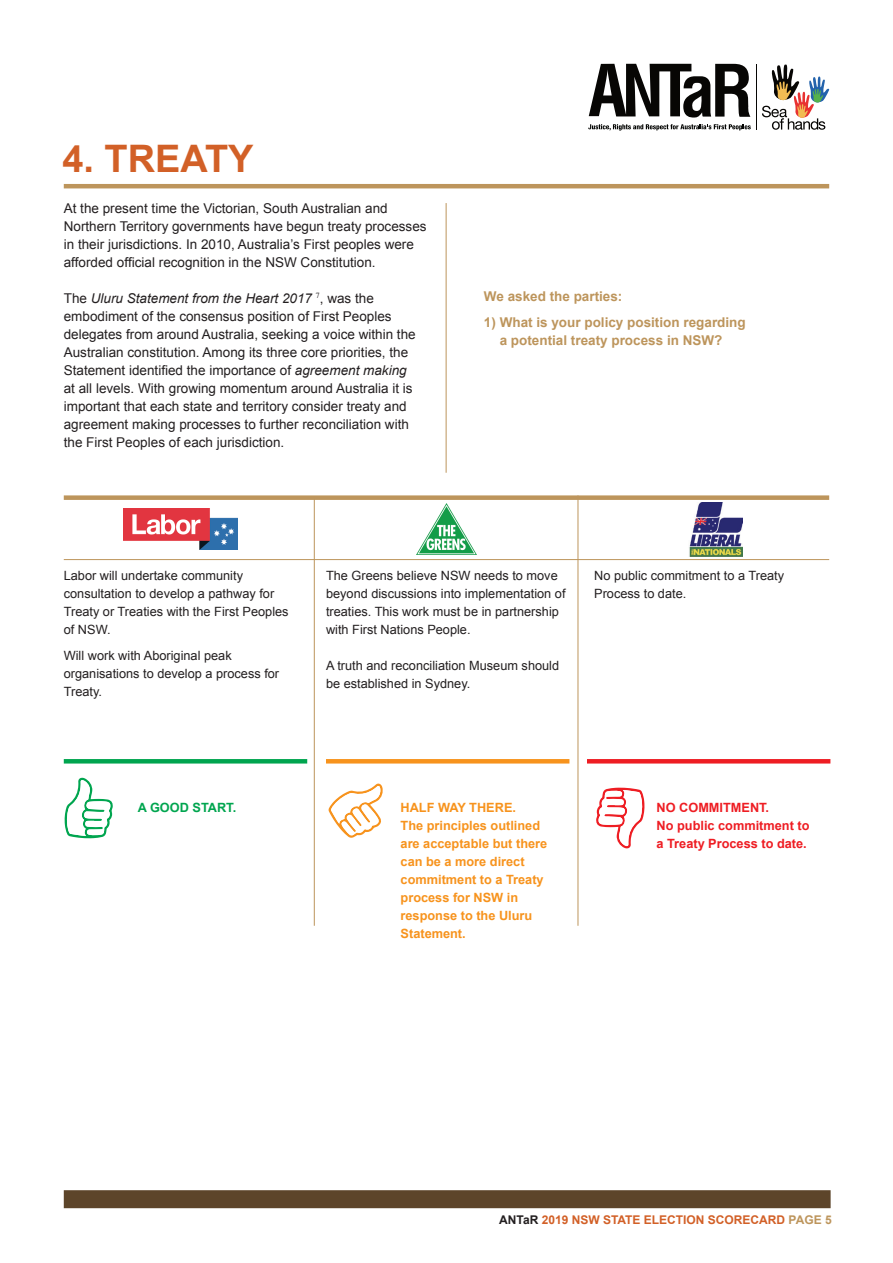
<style>
.page{position:relative;width:893px;height:1263px;background:#fff}
.page>*{position:absolute;margin:0;border:0;box-sizing:border-box;transform-origin:0 0}
.t1{font:700 37.95px "Arial";color:#d26027}
.t2{font:13.5px/18px "Arial";color:#231f20}
.t3{font:700 13.5px/18px "Arial";color:#bd955c;text-align:center}
.t4{font:12.75px/18px "Arial";color:#231f20}
.t5{font:700 12.75px/18px "Arial";color:#f7931d}
.t6{font:700 12.75px/18px "Arial";color:#ee1d23}
.t7{font:700 12.75px "Arial";color:#00a54f}
.t8{font:700 12px "Arial";color:#d26027}
.s1{font-style:italic}
.s2{color:#231f20}
.s3{color:#bd955c}
</style>
<div class="page">
<div style="left:64px;top:1190px;width:767px;height:18px;background:#5d452a"></div>
<svg style="left:588px;top:124px;width:163px;height:7px"></svg>
<svg style="left:589px;top:64px;width:161px;height:54px"></svg>
<hr style="left:756px;top:64px;width:1px;height:66px;background:#070604">
<svg style="left:762px;top:64px;width:67px;height:66px"></svg>
<hr style="left:64px;top:184px;width:765px;height:4px;background:#bd955c">
<div style="left:64px;top:495px;width:765px;height:5px;background:#bd955c"></div>
<hr style="left:314px;top:497px;width:1px;height:429px;background:#bd955c">
<hr style="left:64px;top:559px;width:765px;height:1px;background:#bd955c">
<hr style="left:578px;top:495px;width:1px;height:431px;background:#bd955c">
<hr style="left:446px;top:203px;width:1px;height:270px;background:#bd955c">
<img style="left:123px;top:509px;width:115px;height:40px">
<img style="left:417px;top:504px;width:59px;height:51px">
<img style="left:689px;top:502px;width:54px;height:54px">
<svg style="left:596px;top:787px;width:49px;height:61px"></svg>
<hr style="left:64px;top:759px;width:243px;height:4px;background:#00a54f">
<hr style="left:326px;top:759px;width:243px;height:4px;background:#f7931d">
<hr style="left:587px;top:759px;width:243px;height:4px;background:#ee1d23">
<svg style="left:64px;top:778px;width:49px;height:60px"></svg>
<svg style="left:328px;top:783px;width:55px;height:55px"></svg>
<h1 class="t1" style="left:62px;top:134px;width:192px">4. TREATY</h1>
<p class="t2" style="left:64px;top:199px;width:364px">At the present time the Victorian, South Australian and Northern Territory governments have begun treaty processes in their jurisdictions. In 2010, Australia’s First peoples were afforded official recognition in the NSW Constitution.</p>
<p class="t2" style="left:64px;top:289px;width:353px">The <span class="s1">Uluru Statement from the Heart 2017</span> <sup>7</sup>, was the embodiment of the consensus position of First Peoples delegates from around Australia, seeking a voice within the Australian constitution. Among its three core priorities, the Statement identified the importance of <span class="s1">agreement making </span>at all levels. With growing momentum around Australia it is important that each state and territory consider treaty and agreement making processes to further reconciliation with the First Peoples of each jurisdiction.</p>
<p class="t3" style="left:484px;top:287px;width:140px">We asked the parties:</p>
<p class="t3" style="left:484px;top:314px;width:263px">1) What is your policy position regarding a potential treaty process in NSW?</p>
<p class="t4" style="left:64px;top:566px;width:226px">Labor will undertake community consultation to develop a pathway for<br>Treaty or Treaties with the First Peoples of NSW.</p>
<p class="t4" style="left:64px;top:647px;width:217px">Will work with Aboriginal peak organisations to develop a process for<br>Treaty.</p>
<p class="t4" style="left:326px;top:566px;width:241px">The Greens believe NSW needs to move beyond discussions into implementation of treaties. This work must be in partnership with First Nations People.</p>
<p class="t4" style="left:326px;top:656px;width:235px">A truth and reconciliation Museum should be established in Sydney.</p>
<p class="t4" style="left:594px;top:566px;width:191px">No public commitment to a Treaty<br>Process to date.</p>
<p class="t7" style="left:138px;top:799px;width:100px">A GOOD START.</p>
<p class="t5" style="left:401px;top:799px;width:148px">HALF WAY THERE.<br>The principles outlined are acceptable but there can be a more direct commitment to a Treaty process for NSW in response to the Uluru<br>Statement.</p>
<p class="t6" style="left:657px;top:799px;width:155px">NO COMMITMENT.<br>No public commitment to a Treaty Process to date.</p>
<p class="t8" style="left:499px;top:1211px;width:334px"><span class="s2">ANTaR</span> 2019 NSW STATE ELECTION SCORECARD <span class="s3">PAGE 5</span></p>
</div>
